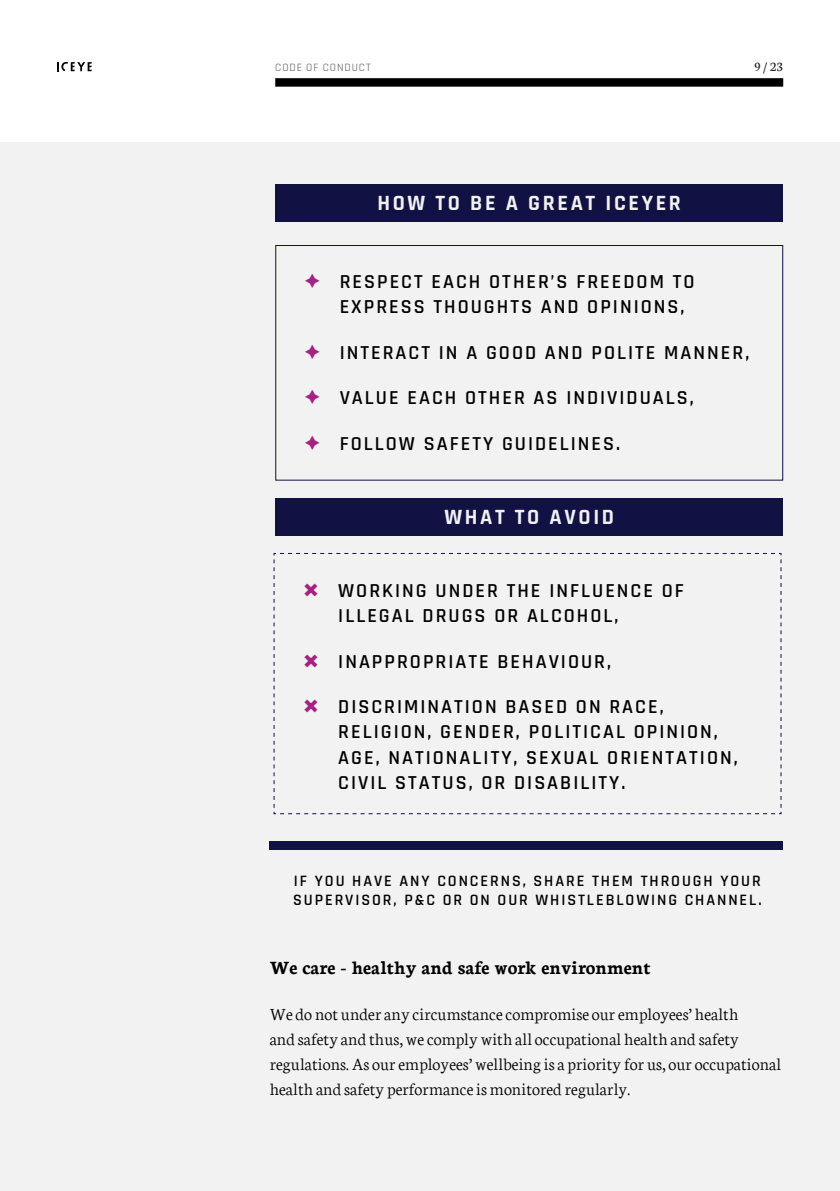
<style>
.page{position:relative;width:840px;height:1191px;background:#fff}
.page>*{position:absolute;margin:0;border:0;box-sizing:border-box;transform-origin:0 0}
.t1{font:700 22px "Rajdhani";letter-spacing:.12em;color:#f1f1f1}
.t2{font:600 20px/25px "Rajdhani";letter-spacing:.1em;color:#000}
.t3{font:700 20px "Neuton";color:#000}
.t4{font:300 18.2px/25.2px "Neuton";color:#000}
.t5{font:600 16px/19.2px "Rajdhani";letter-spacing:.12em;color:#000}
.t6{font:14.2px "Neuton";color:#292829}
.t7{font:11.2px "Rajdhani";letter-spacing:.08em;color:#565759}
</style>
<div class="page">
<div style="left:275px;top:78px;width:507px;height:9px;background:#000"></div>
<svg style="left:57px;top:62px;width:35px;height:9px"></svg>
<div style="left:0;top:142px;width:839px;height:1049px;background:#f2f2f2"></div>
<div style="left:275px;top:184px;width:507px;height:37px;background:#111143"></div>
<div style="left:275px;top:498px;width:507px;height:37px;background:#111143"></div>
<div style="left:269px;top:840px;width:513px;height:9px;background:#111143"></div>
<div style="left:275px;top:245px;width:507px;height:235px;border:1px solid #111143"></div>
<svg style="left:273px;top:553px;width:508px;height:261px"></svg>
<p class="t7" style="left:275px;top:61px;width:97px">CODE OF CONDUCT</p>
<p class="t6" style="left:753px;top:59px;width:31px">9 / 23</p>
<p class="t1" style="left:377px;top:189px;width:305px">HOW TO BE A GREAT ICEYER</p>
<p class="t2" style="left:339px;top:270px;width:356px">RESPECT EACH OTHER’S FREEDOM TO<br>EXPRESS THOUGHTS AND OPINIONS,</p>
<p class="t2" style="left:339px;top:340px;width:411px">INTERACT IN A GOOD AND POLITE MANNER,</p>
<p class="t2" style="left:339px;top:386px;width:355px">VALUE EACH OTHER AS INDIVIDUALS,</p>
<p class="t2" style="left:339px;top:432px;width:282px">FOLLOW SAFETY GUIDELINES.</p>
<p class="t1" style="left:444px;top:503px;width:171px">WHAT TO AVOID</p>
<p class="t2" style="left:338px;top:579px;width:347px">WORKING UNDER THE INFLUENCE OF<br>ILLEGAL DRUGS OR ALCOHOL,</p>
<p class="t2" style="left:338px;top:649px;width:274px">INAPPROPRIATE BEHAVIOUR,</p>
<p class="t2" style="left:338px;top:695px;width:401px">DISCRIMINATION BASED ON RACE, RELIGION, GENDER, POLITICAL OPINION, AGE, NATIONALITY, SEXUAL ORIENTATION, CIVIL STATUS, OR DISABILITY.</p>
<p class="t5" style="left:293px;top:871px;width:469px">IF YOU HAVE ANY CONCERNS, SHARE THEM THROUGH YOUR<br>SUPERVISOR, P&amp;C OR ON OUR WHISTLEBLOWING CHANNEL.</p>
<p class="t3" style="left:269px;top:957px;width:382px">We care - healthy and safe work environment</p>
<p class="t4" style="left:269px;top:1001px;width:512px">We do not under any circumstance compromise our employees’ health<br>and safety and thus, we comply with all occupational health and safety regulations. As our employees’ wellbeing is a priority for us, our occupational health and safety performance is monitored regularly.</p>
</div>
